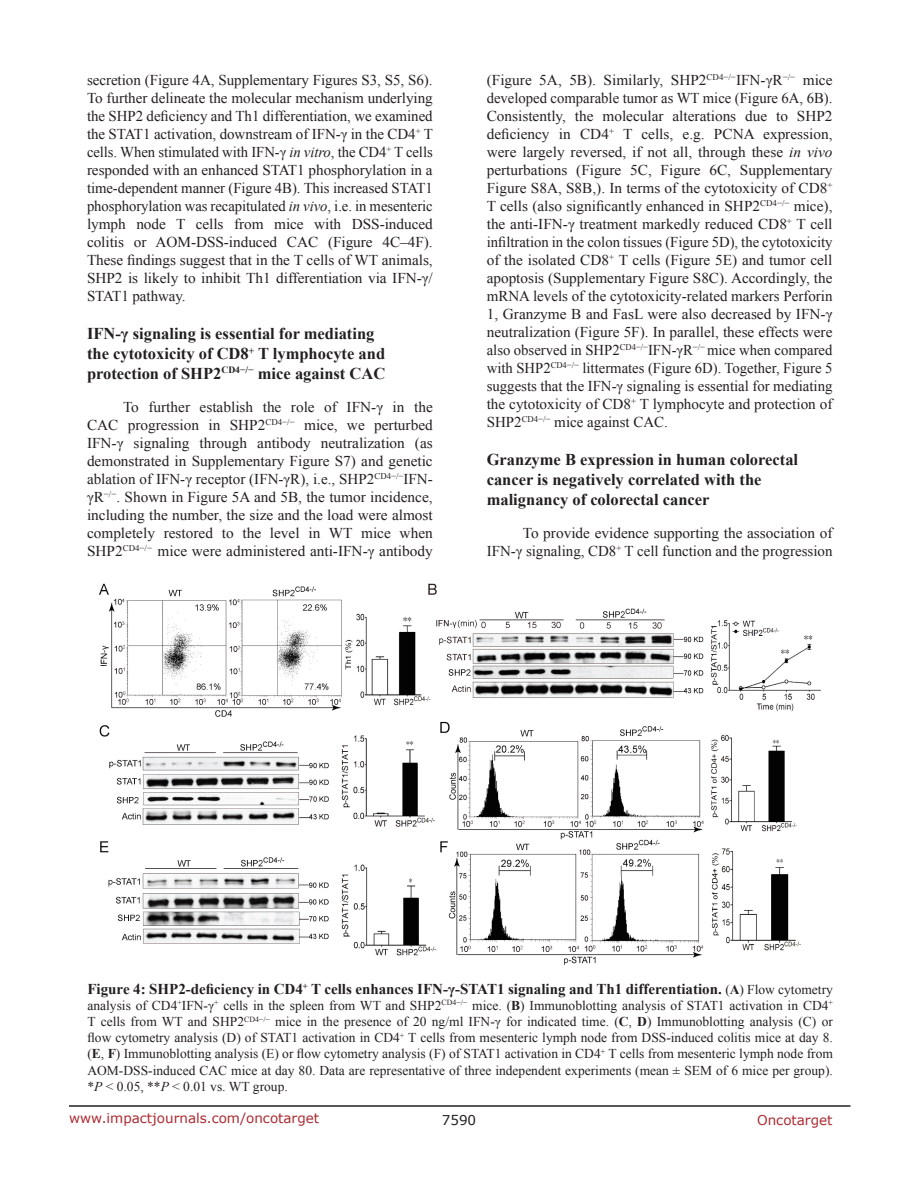
<style>
.page{position:relative;width:918px;height:1188px;background:#fff}
.page>*{position:absolute;margin:0;border:0;box-sizing:border-box;transform-origin:0 0}
.SubHeading_middle{font:700 16.5px/19.8px "Times New Roman";color:#231f20}
.BodyText{font:15px/18px "Times New Roman";color:#231f20;text-align:justify}
.FigureText{font:700 15px "Times New Roman";color:#231f20}
.FigureText-2{font:13.5px/16.2px "Times New Roman";color:#231f20;text-align:justify}
.t1{font:13.5px "Verdana";color:#ac2b31}
.t2{font:13.5px "Verdana";color:#231f20}
.s1{font-style:italic}
.s2{font-weight:400;font-size:13.5px}
.s3{font-size:13.5px}
.s4{font-weight:700}
</style>
<div class="page">
<hr style="left:69px;top:1105px;width:781px;height:2px;background:#231f20">
<img style="left:99px;top:584px;width:722px;height:381px">
<p class="BodyText" style="left:87px;top:71px;width:348px">secretion (Figure 4A, Supplementary Figures S3, S5, S6).<br>To further delineate the molecular mechanism underlying the SHP2 deficiency and Th1 differentiation, we examined the STAT1 activation, downstream of IFN-γ in the CD4<sup>+</sup> T cells. When stimulated with IFN-γ <span class="s1">in vitro</span>, the CD4<sup>+</sup> T cells responded with an enhanced STAT1 phosphorylation in a time-dependent manner (Figure 4B). This increased STAT1 phosphorylation was recapitulated <span class="s1">in vivo</span>, i.e. in mesenteric lymph node T cells from mice with DSS-induced colitis or AOM-DSS-induced CAC (Figure 4C–4F).<br>These findings suggest that in the T cells of WT animals, SHP2 is likely to inhibit Th1 differentiation via IFN-γ/ STAT1 pathway.</p>
<p class="SubHeading_middle" style="left:87px;top:323px;width:300px">IFN-γ signaling is essential for mediating the cytotoxicity of CD8<sup>+</sup> T lymphocyte and protection of SHP2<sup>CD4−/−</sup> mice against CAC</p>
<p class="BodyText" style="left:87px;top:398px;width:347px;text-indent:36px">To further establish the role of IFN-γ in the CAC progression in SHP2<sup>CD4−/−</sup> mice, we perturbed IFN-γ signaling through antibody neutralization (as demonstrated in Supplementary Figure S7) and genetic ablation of IFN-γ receptor (IFN-γR), i.e., SHP2<sup>CD4−/−</sup>IFN&shy;γR<sup>−/−</sup>. Shown in Figure 5A and 5B, the tumor incidence, including the number, the size and the load were almost completely restored to the level in WT mice when SHP2<sup>CD4−/−</sup> mice were administered anti-IFN-γ antibody</p>
<p class="BodyText" style="left:487px;top:71px;width:347px">(Figure 5A, 5B). Similarly, SHP2<sup>CD4−/−</sup>IFN-γR<sup>−/−</sup> mice developed comparable tumor as WT mice (Figure 6A, 6B).<br>Consistently, the molecular alterations due to SHP2 deficiency in CD4<sup>+</sup> T cells, e.g. PCNA expression, were largely reversed, if not all, through these <span class="s1">in vivo </span>perturbations (Figure 5C, Figure 6C, Supplementary Figure S8A, S8B,). In terms of the cytotoxicity of CD8<sup>+ </sup>T cells (also significantly enhanced in SHP2<sup>CD4−/−</sup> mice), the anti-IFN-γ treatment markedly reduced CD8<sup>+</sup> T cell infiltration in the colon tissues (Figure 5D), the cytotoxicity of the isolated CD8<sup>+</sup> T cells (Figure 5E) and tumor cell apoptosis (Supplementary Figure S8C). Accordingly, the mRNA levels of the cytotoxicity-related markers Perforin 1, Granzyme B and FasL were also decreased by IFN-γ neutralization (Figure 5F). In parallel, these effects were also observed in SHP2<sup>CD4−/−</sup>IFN-γR<sup>−/−</sup> mice when compared with SHP2<sup>CD4−/−</sup> littermates (Figure 6D). Together, Figure 5 suggests that the IFN-γ signaling is essential for mediating the cytotoxicity of CD8<sup>+</sup> T lymphocyte and protection of SHP2<sup>CD4−/−</sup> mice against CAC.</p>
<p class="SubHeading_middle" style="left:487px;top:449px;width:313px">Granzyme B expression in human colorectal cancer is negatively correlated with the malignancy of colorectal cancer</p>
<p class="BodyText" style="left:487px;top:524px;width:347px;text-align:right">To provide evidence supporting the association of<br>IFN-γ signaling, CD8<sup>+</sup> T cell function and the progression</p>
<p class="FigureText" style="left:87px;top:978px;width:747px">Figure 4: SHP2-deficiency in CD4<sup>+</sup> T cells enhances IFN-γ-STAT1 signaling and Th1 differentiation. <span class="s2">(</span><span class="s3">A</span><span class="s2">) Flow cytometry</span></p>
<p class="FigureText-2" style="left:87px;top:997px;width:747px">analysis of CD4<sup>+</sup>IFN-γ<sup>+</sup> cells in the spleen from WT and SHP2<sup>CD4−/−</sup> mice. (<span class="s4">B</span>) Immunoblotting analysis of STAT1 activation in CD4<sup>+ </sup>T cells from WT and SHP2<sup>CD4−/−</sup> mice in the presence of 20 ng/ml IFN-γ for indicated time. (<span class="s4">C</span>, <span class="s4">D</span>) Immunoblotting analysis (C) or flow cytometry analysis (D) of STAT1 activation in CD4<sup>+</sup> T cells from mesenteric lymph node from DSS-induced colitis mice at day 8. (<span class="s4">E</span>, <span class="s4">F</span>) Immunoblotting analysis (E) or flow cytometry analysis (F) of STAT1 activation in CD4<sup>+</sup> T cells from mesenteric lymph node from AOM-DSS-induced CAC mice at day 80. Data are representative of three independent experiments (mean ± SEM of 6 mice per group). *<span class="s1">P</span> &lt; 0.05, **<span class="s1">P</span> &lt; 0.01 vs. WT group.</p>
<p class="t1" style="left:69px;top:1109px;width:252px">www.impactjournals.com/oncotarget</p>
<p class="t2" style="left:442px;top:1111px;width:36px">7590</p>
<p class="t1" style="left:757px;top:1111px;width:77px">Oncotarget</p>
</div>
